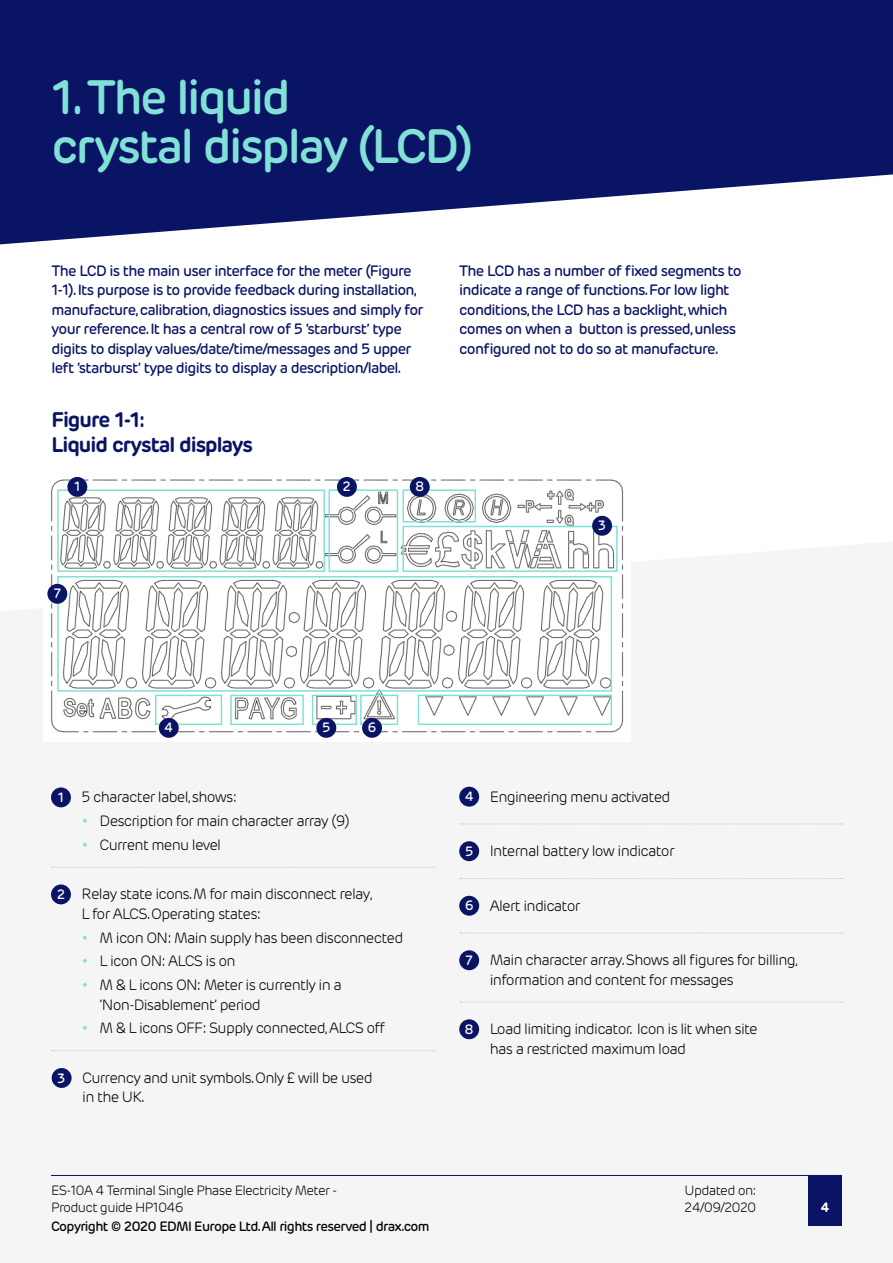
<style>
.page{position:relative;width:893px;height:1263px;background:#fff}
.page>*{position:absolute;margin:0;border:0;box-sizing:border-box;transform-origin:0 0}
.t1{font:600 48px/49.7px "Rubrik New";letter-spacing:-.05em;color:#82e1d7}
.t2{font:700 21px/25.5px "Rubrik New";letter-spacing:-.05em;color:#0a1464}
.t3{font:300 15px/19.5px "Rubrik New";letter-spacing:-.05em;color:#000}
.t4{font:500 15px/19.5px "Rubrik New";letter-spacing:-.05em;color:#0a1464}
.t5{font:300 13.5px/16.5px "Rubrik New";letter-spacing:-.05em;color:#000}
.t6{font:500 13.5px "Rubrik New";letter-spacing:-.05em;color:#000}
.t7{font:500 13.5px "Rubrik New";color:#fff}
.t8{font:700 13.5px "Rubrik New";color:#fff}
.s1{color:#82e1d7}
.s2{font-weight:500;font-size:13.5px;color:#fff}
</style>
<div class="page">
<div style="left:51px;top:786px;width:793px;height:440px;background:#f5f5f5"></div>
<svg style="left:0;top:0;width:893px;height:244px;background:#2c3579"></svg>
<img style="left:47px;top:477px;width:577px;height:261px">
<div style="left:57px;top:489px;width:268px;height:83px;border:2px solid #82e1d7"></div>
<div style="left:67px;top:477px;width:20px;height:20px;background:#0a1464;border-radius:50%"></div>
<div style="left:328px;top:489px;width:70px;height:83px;border:2px solid #82e1d7"></div>
<div style="left:337px;top:477px;width:20px;height:20px;background:#0a1464;border-radius:50%"></div>
<div style="left:402px;top:526px;width:216px;height:46px;border:2px solid #82e1d7"></div>
<div style="left:592px;top:516px;width:20px;height:20px;background:#0a1464;border-radius:50%"></div>
<div style="left:57px;top:576px;width:555px;height:116px;border:2px solid #82e1d7"></div>
<div style="left:47px;top:584px;width:20px;height:20px;background:#0a1464;border-radius:50%"></div>
<div style="left:155px;top:695px;width:67px;height:30px;border:2px solid #82e1d7"></div>
<div style="left:159px;top:718px;width:20px;height:20px;background:#0a1464;border-radius:50%"></div>
<div style="left:230px;top:695px;width:74px;height:30px;border:2px solid #82e1d7"></div>
<div style="left:312px;top:695px;width:45px;height:30px;border:2px solid #82e1d7"></div>
<div style="left:316px;top:718px;width:20px;height:20px;background:#0a1464;border-radius:50%"></div>
<div style="left:360px;top:695px;width:38px;height:30px;border:2px solid #82e1d7"></div>
<div style="left:362px;top:718px;width:20px;height:20px;background:#0a1464;border-radius:50%"></div>
<div style="left:418px;top:695px;width:194px;height:30px;border:2px solid #82e1d7"></div>
<div style="left:402px;top:489px;width:74px;height:33px;border:2px solid #82e1d7"></div>
<div style="left:410px;top:477px;width:20px;height:20px;background:#0a1464;border-radius:50%"></div>
<div style="left:51px;top:787px;width:20px;height:20px;background:#0a1464;border-radius:50%"></div>
<div style="left:52px;top:1068px;width:20px;height:20px;background:#0a1464;border-radius:50%"></div>
<div style="left:459px;top:787px;width:20px;height:20px;background:#0a1464;border-radius:50%"></div>
<div style="left:459px;top:841px;width:20px;height:20px;background:#0a1464;border-radius:50%"></div>
<svg style="left:52px;top:1050px;width:382px;height:1px"></svg>
<svg style="left:460px;top:824px;width:383px;height:1px"></svg>
<svg style="left:460px;top:933px;width:383px;height:1px"></svg>
<div style="left:51px;top:884px;width:20px;height:20px;background:#0a1464;border-radius:50%"></div>
<svg style="left:52px;top:867px;width:382px;height:1px"></svg>
<div style="left:459px;top:950px;width:20px;height:20px;background:#0a1464;border-radius:50%"></div>
<div style="left:459px;top:896px;width:20px;height:20px;background:#0a1464;border-radius:50%"></div>
<svg style="left:460px;top:878px;width:383px;height:1px"></svg>
<svg style="left:460px;top:1002px;width:383px;height:1px"></svg>
<div style="left:459px;top:1019px;width:20px;height:20px;background:#0a1464;border-radius:50%"></div>
<div style="left:808px;top:1175px;width:34px;height:50px;background:#0a1464"></div>
<hr style="left:51px;top:1175px;width:791px;height:1px;background:#0a1464">
<h1 class="t1" style="left:51px;top:73px;width:424px">1. The liquid<br>crystal display (LCD)</h1>
<p class="t4" style="left:52px;top:261px;width:373px">The LCD is the main user interface for the meter (Figure 1-1). Its purpose is to provide feedback during installation, manufacture, calibration, diagnostics issues and simply for your reference. It has a central row of 5 ‘starburst’ type digits to display values/date/time/messages and 5 upper left ‘starburst’ type digits to display a description/label.</p>
<h2 class="t2" style="left:52px;top:407px;width:203px">Figure 1-1:<br>Liquid crystal displays</h2>
<p class="t7" style="left:74px;top:479px;width:8px">1</p>
<p class="t7" style="left:343px;top:479px;width:10px">2</p>
<p class="t7" style="left:54px;top:585px;width:9px">7</p>
<p class="t7" style="left:415px;top:479px;width:11px">8</p>
<p class="t4" style="left:459px;top:261px;width:284px">The LCD has a number of fixed segments to indicate a range of functions. For low light conditions, the LCD has a backlight, which comes on when a button is pressed, unless configured not to do so at manufacture.</p>
<p class="t7" style="left:598px;top:517px;width:10px">3</p>
<p class="t7" style="left:164px;top:719px;width:11px">4</p>
<p class="t7" style="left:322px;top:719px;width:10px">5</p>
<p class="t7" style="left:367px;top:719px;width:11px">6</p>
<p class="t7" style="left:58px;top:789px;width:8px">1</p>
<p class="t3" style="left:82px;top:788px;width:157px">5 character label, shows:</p>
<p class="t3" style="left:82px;top:811px;width:270px"><span class="s1">•</span> Description for main character array (9)</p>
<p class="t3" style="left:82px;top:835px;width:141px"><span class="s1">•</span> Current menu level</p>
<p class="t7" style="left:57px;top:886px;width:10px">2</p>
<p class="t3" style="left:82px;top:885px;width:293px">Relay state icons. M for main disconnect relay,<br>L for ALCS. Operating states:</p>
<p class="t3" style="left:82px;top:928px;width:323px"><span class="s1">•</span> M icon ON: Main supply has been disconnected</p>
<p class="t3" style="left:82px;top:952px;width:156px"><span class="s1">•</span> L icon ON: ALCS is on</p>
<p class="t3" style="left:100px;top:975px;width:244px;text-indent:-18px"><span class="s1">•</span> M &amp; L icons ON: Meter is currently in a ‘Non-Disablement’ period</p>
<p class="t3" style="left:82px;top:1019px;width:305px"><span class="s1">•</span> M &amp; L icons OFF: Supply connected, ALCS off</p>
<p class="t7" style="left:58px;top:1070px;width:10px">3</p>
<p class="t3" style="left:82px;top:1068px;width:292px">Currency and unit symbols. Only £ will be used in the UK.</p>
<p class="t5" style="left:51px;top:1182px;width:288px">ES-10A 4 Terminal Single Phase Electricity Meter -<br>Product guide HP1046</p>
<p class="t6" style="left:51px;top:1218px;width:380px">Copyright © 2020 EDMI Europe Ltd. All rights reserved | drax.com</p>
<p class="t3" style="left:465px;top:787px;width:207px"><span class="s2">4</span> Engineering menu activated</p>
<p class="t3" style="left:465px;top:841px;width:211px"><span class="s2">5</span> Internal battery low indicator</p>
<p class="t3" style="left:465px;top:896px;width:117px"><span class="s2">6</span> Alert indicator</p>
<p class="t7" style="left:466px;top:952px;width:9px">7</p>
<p class="t7" style="left:465px;top:1021px;width:11px">8</p>
<p class="t3" style="left:490px;top:950px;width:310px">Main character array. Shows all figures for billing, information and content for messages</p>
<p class="t3" style="left:490px;top:1019px;width:269px">Load limiting indicator. Icon is lit when site has a restricted maximum load</p>
<p class="t5" style="left:685px;top:1182px;width:73px">Updated on:<br>24/09/2020</p>
<p class="t8" style="left:821px;top:1198px;width:11px">4</p>
</div>
